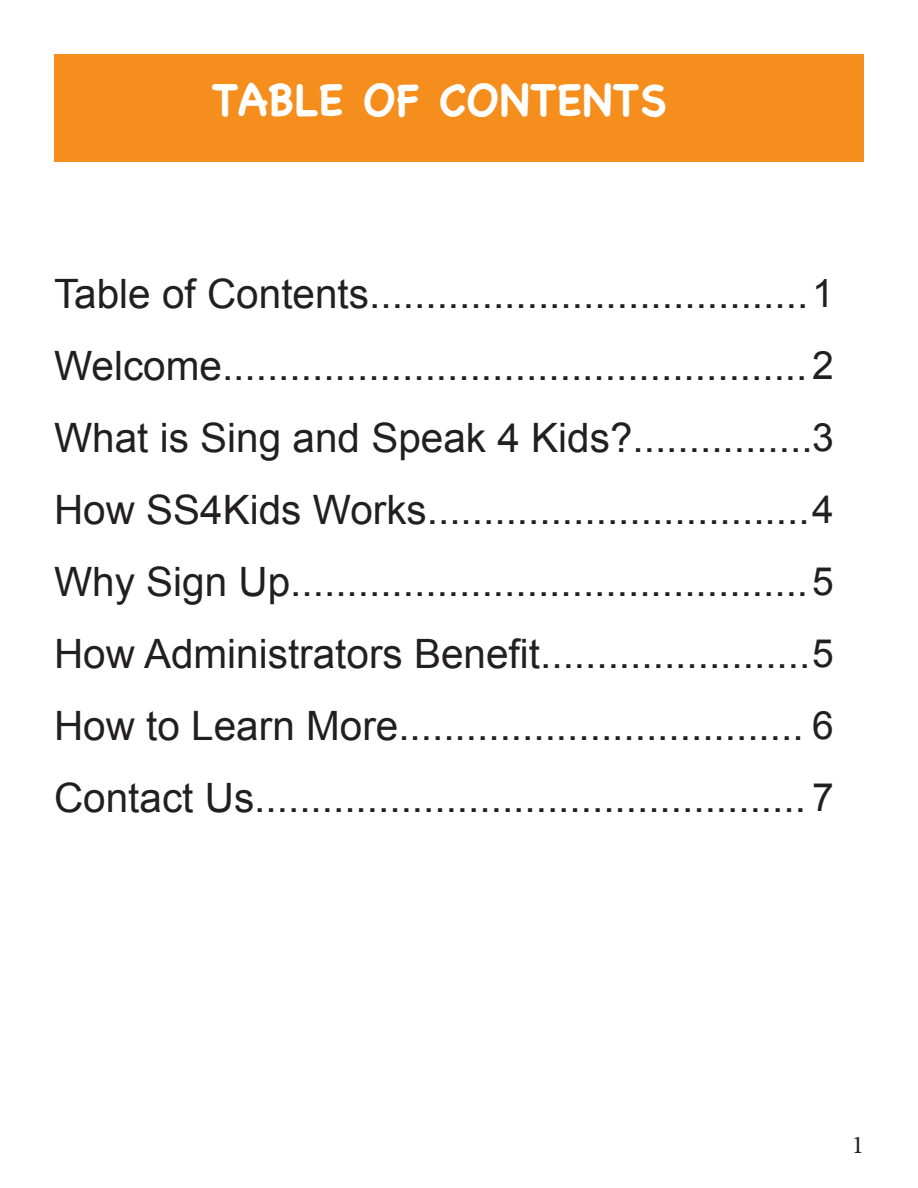
<style>
.page{position:relative;width:918px;height:1188px;background:#fff}
.page>*{position:absolute;margin:0;border:0;box-sizing:border-box;transform-origin:0 0}
.t1{font:700 45px "Chalkboard";color:#fff}
.t2{font:40.5px "Arial";color:#231f20}
.t3{font:25.5px "Minion Pro";color:#231f20}
.s1{font-size:39px}
</style>
<div class="page">
<div style="left:54px;top:54px;width:810px;height:108px;background:#f68e1e"></div>
<p class="t1" style="left:212px;top:73px;width:457px">TABLE OF CONTENTS</p>
<p class="t2" style="left:54px;top:267px;width:781px">Table of Contents.......................................<span class="s1">1</span></p>
<p class="t2" style="left:54px;top:339px;width:781px">Welcome....................................................<span class="s1">2</span></p>
<p class="t2" style="left:54px;top:411px;width:781px">What is Sing and Speak 4 Kids?................<span class="s1">3</span></p>
<p class="t2" style="left:54px;top:483px;width:781px">How SS4Kids Works..................................<span class="s1">4</span></p>
<p class="t2" style="left:54px;top:555px;width:781px">Why Sign Up..............................................<span class="s1">5</span></p>
<p class="t2" style="left:54px;top:627px;width:781px">How Administrators Benefit........................<span class="s1">5</span></p>
<p class="t2" style="left:54px;top:699px;width:781px">How to Learn More.................................... <span class="s1">6</span></p>
<p class="t2" style="left:54px;top:771px;width:781px">Contact Us................................................. <span class="s1">7</span></p>
<p class="t3" style="left:852px;top:1127px;width:14px">1</p>
</div>
